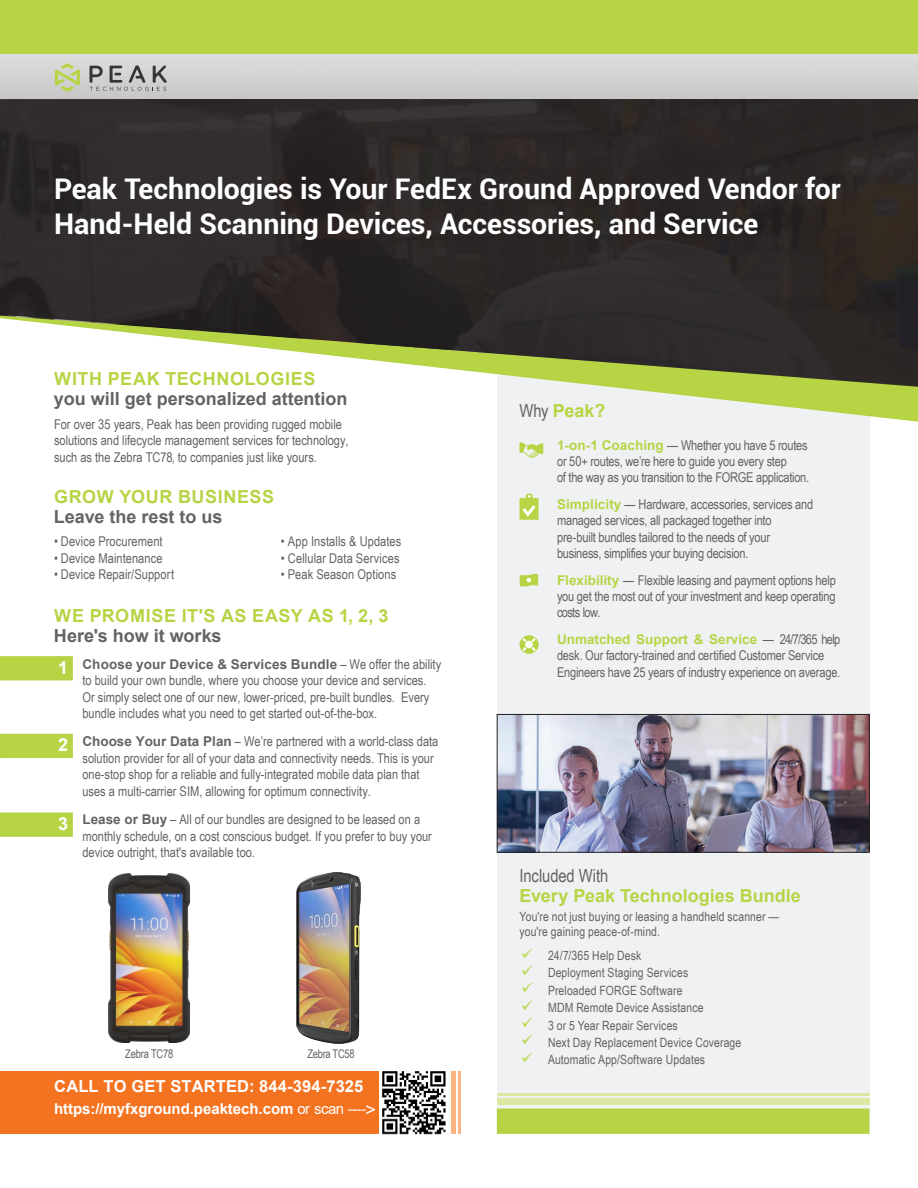
<style>
.page{position:relative;width:918px;height:1188px;background:#fff}
.page>*{position:absolute;margin:0;border:0;box-sizing:border-box;transform-origin:0 0}
.t1{font:700 28.5px/34.5px "Roboto";color:#fff}
.t2{font:700 18px "Arial";letter-spacing:.02em;color:#b7d445}
.t3{font:700 18px "Arial";color:#636366}
.t4{font:700 18px "Arial";color:#b7d445}
.t5{font:18px "Arial Narrow";letter-spacing:-.005em;color:#636366}
.t6{font:700 18px "Arial";color:#fff}
.t7{font:700 16.5px "Arial";letter-spacing:.01em;color:#fff}
.t8{font:700 15px "Arial";letter-spacing:-.005em;color:#fff}
.t9{font:13.5px/16.5px "Arial Narrow";color:#636366}
.t10{font:13.5px/16.2px "Arial Narrow";letter-spacing:-.02em;color:#636366}
.t11{font:700 13.5px "Arial";letter-spacing:.01em;color:#636366}
.t12{font:700 13.5px "Arial";color:#b7d445}
.t13{font:12.75px/15.3px "Arial Narrow";letter-spacing:.01em;color:#636366}
.t14{font:12px "Arial Narrow";letter-spacing:-.02em;color:#636366;scale:.95 1}
.s1{font-family:"Arial Narrow";font-weight:400}
.s2{font-family:"Arial";font-weight:700}
.s3{font-weight:400}
.s4{font-weight:400;font-size:18px}
.s5{font-family:"Arial Narrow";font-weight:400;color:#636366}
.s6{font-family:"Arial";font-weight:700;color:#b7d445}
.s7{color:#b7d445}
</style>
<div class="page">
<div style="left:497px;top:294px;width:372px;height:840px;background:#f0f1f2"></div>
<svg style="left:611px;top:387px;width:307px;height:36px"></svg>
<svg style="left:0;top:99px;width:918px;height:288px;background:#43403a"></svg>
<div style="left:497px;top:1109px;width:372px;height:25px;background:#b7d445;border:2px solid #b4d344"></div>
<div style="left:497px;top:1099px;width:372px;height:6px;background:#dae8a3"></div>
<hr style="left:497px;top:1093px;width:372px;height:2px;background:#dae8a3">
<svg style="left:520px;top:442px;width:23px;height:16px"></svg>
<svg style="left:519px;top:494px;width:20px;height:26px"></svg>
<svg style="left:520px;top:573px;width:18px;height:14px"></svg>
<svg style="left:520px;top:635px;width:19px;height:19px"></svg>
<svg style="left:522px;top:638px;width:14px;height:13px"></svg>
<img style="left:499px;top:716px;width:369px;height:134px">
<div style="left:497px;top:714px;width:373px;height:138px;border:1px solid #231f20"></div>
<img style="left:108px;top:874px;width:82px;height:169px">
<div style="left:449px;top:1071px;width:7px;height:63px;background:#fab482"></div>
<hr style="left:458px;top:1071px;width:2px;height:63px;background:#fab482">
<div style="left:0;top:1071px;width:447px;height:63px;background:#f47321"></div>
<div style="left:379px;top:1067px;width:72px;height:72px;background:#fff"></div>
<img style="left:297px;top:872px;width:63px;height:172px">
<div style="left:0;top:0;width:918px;height:54px;background:#b7d445"></div>
<div style="left:1px;top:813px;width:71px;height:23px;background:#b7d445"></div>
<div style="left:0;top:812px;width:73px;height:25px;border:2px solid #b4d344"></div>
<div style="left:1px;top:734px;width:71px;height:23px;background:#b7d445"></div>
<div style="left:0;top:734px;width:73px;height:24px;border:2px solid #b4d344"></div>
<div style="left:1px;top:657px;width:71px;height:23px;background:#b7d445"></div>
<div style="left:0;top:656px;width:73px;height:24px;border:2px solid #b4d344"></div>
<svg style="left:55px;top:63px;width:25px;height:29px"></svg>
<svg style="left:90px;top:66px;width:77px;height:25px;background:#a9a8a8"></svg>
<img style="left:382px;top:1071px;width:64px;height:64px">
<h1 class="t1" style="left:54px;top:174px;width:788px">Peak Technologies is Your FedEx Ground Approved Vendor for<br>Hand-Held Scanning Devices, Accessories, and Service</h1>
<h2 class="t2" style="left:54px;top:372px;width:263px">WITH PEAK TECHNOLOGIES</h2>
<h2 class="t3" style="left:54px;top:392px;width:295px">you will get personalized attention</h2>
<p class="t9" style="left:54px;top:417px;width:296px">For over 35 years, Peak has been providing rugged mobile solutions and lifecycle management services for technology, such as the Zebra TC78, to companies just like yours.</p>
<h2 class="t2" style="left:54px;top:490px;width:221px">GROW YOUR BUSINESS</h2>
<h2 class="t3" style="left:54px;top:510px;width:170px">Leave the rest to us</h2>
<p class="t9" style="left:54px;top:535px;width:110px">• Device Procurement</p>
<p class="t9" style="left:54px;top:551px;width:110px">• Device Maintenance</p>
<p class="t9" style="left:54px;top:568px;width:122px">• Device Repair/Support</p>
<p class="t9" style="left:281px;top:535px;width:122px">• App Installs &amp; Updates</p>
<p class="t9" style="left:281px;top:551px;width:120px">• Cellular Data Services</p>
<p class="t9" style="left:281px;top:568px;width:117px">• Peak Season Options</p>
<h2 class="t2" style="left:54px;top:609px;width:336px">WE PROMISE IT'S AS EASY AS 1, 2, 3</h2>
<h2 class="t3" style="left:54px;top:629px;width:169px">Here's how it works</h2>
<h2 class="t6" style="left:58px;top:661px;width:12px">1</h2>
<h2 class="t6" style="left:58px;top:738px;width:12px">2</h2>
<h2 class="t6" style="left:58px;top:817px;width:12px">3</h2>
<p class="t11" style="left:82px;top:655px;width:360px">Choose your Device &amp; Services Bundle <span class="s1">– We offer the ability</span></p>
<p class="t9" style="left:82px;top:673px;width:349px">to build your own bundle, where you choose your device and services.<br>Or simply select one of our new, lower-priced, pre-built bundles. Every bundle includes what you need to get started out-of-the-box.</p>
<p class="t9" style="left:82px;top:735px;width:358px"><span class="s2">Choose Your Data Plan</span> – We’re partnered with a world-class data solution provider for all of your data and connectivity needs. This is your one-stop shop for a reliable and fully-integrated mobile data plan that uses a multi-carrier SIM, allowing for optimum connectivity.</p>
<p class="t9" style="left:82px;top:813px;width:351px"><span class="s2">Lease or Buy</span> – All of our bundles are designed to be leased on a monthly schedule, on a cost conscious budget. If you prefer to buy your device outright, that's available too.</p>
<p class="t14" style="left:125px;top:1049px;width:52px">Zebra TC78</p>
<p class="t7" style="left:54px;top:1080px;width:311px">CALL TO GET STARTED: 844-394-7325</p>
<p class="t8" style="left:54px;top:1103px;width:324px">https://myfxground.peaktech.com <span class="s3">or scan ----</span><span class="s4">&gt;</span></p>
<p class="t14" style="left:307px;top:1049px;width:51px">Zebra TC58</p>
<h2 class="t2" style="left:520px;top:404px;width:88px"><span class="s5">Why</span> Peak?</h2>
<p class="t10" style="left:557px;top:438px;width:254px"><span class="s6">1-on-1 Coaching</span> — Whether you have 5 routes or 50+ routes, we’re here to guide you every step<br>of the way as you transition to the FORGE application.</p>
<p class="t9" style="left:557px;top:498px;width:258px"><span class="s6">Simplicity</span> — Hardware, accessories, services and managed services, all packaged together into pre-built bundles tailored to the needs of your business, simplifies your buying decision.</p>
<p class="t9" style="left:557px;top:573px;width:281px;text-align:justify"><span class="s6">Flexibility</span> — Flexible leasing and payment options help you get the most out of your investment and keep operating costs low.</p>
<p class="t12" style="left:557px;top:630px;width:285px">Unmatched Support &amp; Service <span class="s5">— 24/7/365 help</span></p>
<p class="t9" style="left:557px;top:647px;width:285px">desk. Our factory-trained and certified Customer Service<br>Engineers have 25 years of industry experience on average.</p>
<h2 class="t5" style="left:520px;top:869px;width:90px">Included With</h2>
<h2 class="t4" style="left:520px;top:888px;width:283px">Every Peak Technologies Bundle</h2>
<p class="t13" style="left:520px;top:910px;width:261px">You're not just buying or leasing a handheld scanner — you're gaining peace-of-mind.</p>
<p class="t13" style="left:521px;top:949px;width:122px"><span class="s7">✓</span> 24/7/365 Help Desk</p>
<p class="t13" style="left:521px;top:967px;width:169px"><span class="s7">✓</span> Deployment Staging Services</p>
<p class="t13" style="left:521px;top:984px;width:163px"><span class="s7">✓</span> Preloaded FORGE Software</p>
<p class="t13" style="left:521px;top:1001px;width:184px"><span class="s7">✓</span> MDM Remote Device Assistance</p>
<p class="t13" style="left:521px;top:1019px;width:158px"><span class="s7">✓</span> 3 or 5 Year Repair Services</p>
<p class="t13" style="left:521px;top:1036px;width:222px"><span class="s7">✓</span> Next Day Replacement Device Coverage</p>
<p class="t13" style="left:521px;top:1053px;width:185px"><span class="s7">✓</span> Automatic App/Software Updates</p>
</div>
